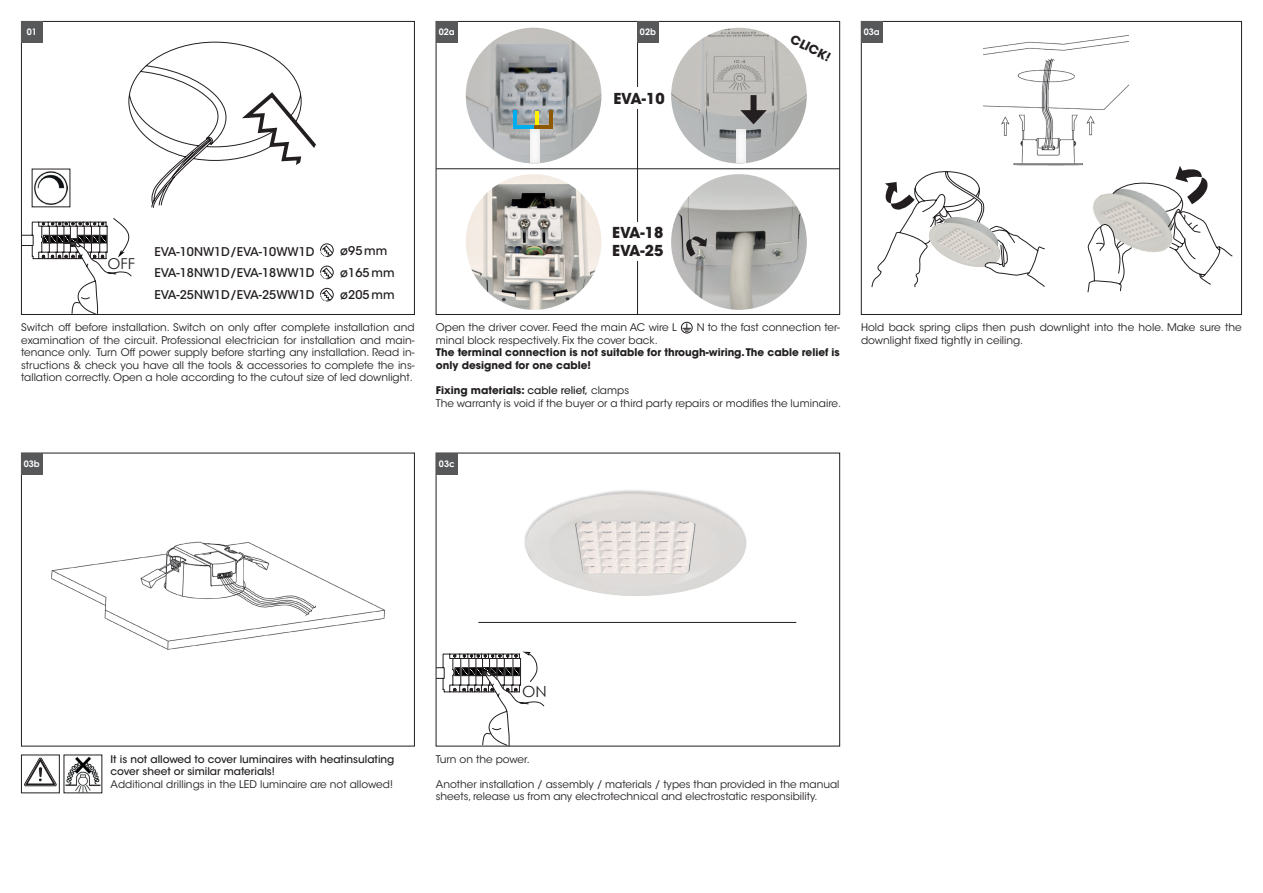
<style>
.page{position:relative;width:1263px;height:893px;background:#fff}
.page>*{position:absolute;margin:0;border:0;box-sizing:border-box;transform-origin:0 0}
.t1{font:15.3px "Century Gothic";color:#231f20}
.t2{font:700 15px/18px "ITC Avant Garde Std";color:#231f20}
.t3{font:15px "Century Gothic";color:#231f20}
.t4{font:700 12.3px "ITC Avant Garde Std";color:#231f20}
.t5{font:500 12px/22.2px "ITC Avant Garde Std";color:#231f20}
.t6{font:10.5px/12.6px "ITC Avant Garde Std";color:#231f20}
.t7{font:700 10.5px/12.6px "ITC Avant Garde Std";color:#231f20}
.t8{font:500 10.5px/12.6px "ITC Avant Garde Std";color:#231f20}
.t9{font:700 9px "Century Gothic";color:#fff}
.s1{font-weight:700}
.s2{font-weight:500}
</style>
<div class="page">
<div style="left:21px;top:453px;width:394px;height:293px;border:1px solid #231f20"></div>
<div style="left:861px;top:21px;width:381px;height:294px;border:1px solid #231f20"></div>
<svg style="left:24px;top:758px;width:33px;height:28px"></svg>
<div style="left:21px;top:755px;width:39px;height:38px;border:1px solid #231f20"></div>
<img style="left:66px;top:757px;width:34px;height:34px">
<div style="left:21px;top:21px;width:22px;height:22px;background:#57585a"></div>
<svg style="left:320px;top:266px;width:14px;height:13px"></svg>
<svg style="left:320px;top:288px;width:14px;height:13px"></svg>
<svg style="left:320px;top:243px;width:14px;height:14px"></svg>
<div style="left:681px;top:322px;width:11px;height:11px;border:1px solid #231f20;border-radius:50%"></div>
<svg style="left:683px;top:324px;width:8px;height:8px"></svg>
<div style="left:861px;top:21px;width:21px;height:22px;background:#57585a"></div>
<svg style="left:436px;top:652px;width:108px;height:94px"></svg>
<div style="left:21px;top:453px;width:22px;height:21px;background:#57585a"></div>
<div style="left:436px;top:453px;width:21px;height:21px;background:#57585a"></div>
<svg style="left:871px;top:171px;width:174px;height:116px"></svg>
<img style="left:524px;top:490px;width:223px;height:106px">
<hr style="left:478px;top:622px;width:318px;height:1px;background:#231f20">
<img style="left:983px;top:35px;width:146px;height:137px">
<img style="left:51px;top:541px;width:334px;height:109px">
<div style="left:436px;top:21px;width:404px;height:294px;border:1px solid #231f20"></div>
<div style="left:436px;top:21px;width:21px;height:22px;background:#57585a"></div>
<hr style="left:637px;top:22px;width:1px;height:292px;background:#231f20">
<div style="left:637px;top:21px;width:22px;height:22px;background:#57585a"></div>
<img style="left:466px;top:28px;width:135px;height:135px;border-radius:68px">
<img style="left:671px;top:28px;width:136px;height:135px;border-radius:68px">
<hr style="left:436px;top:169px;width:403px;height:1px;background:#231f20">
<img style="left:466px;top:174px;width:135px;height:136px;border-radius:68px">
<img style="left:671px;top:174px;width:136px;height:136px;border-radius:68px">
<div style="left:613px;top:87px;width:52px;height:22px;background:#fff"></div>
<div style="left:606px;top:223px;width:63px;height:38px;background:#fff"></div>
<hr style="left:514px;top:110px;width:3px;height:19px;background:#00aeef">
<hr style="left:536px;top:111px;width:3px;height:18px;background:#fff101">
<hr style="left:549px;top:110px;width:4px;height:19px;background:#8e5900">
<div style="left:734px;top:128px;width:14px;height:36px;background:#231f20;opacity:.15"></div>
<hr style="left:517px;top:125px;width:17px;height:4px;background:#00aeef">
<hr style="left:535px;top:125px;width:14px;height:4px;background:#8e5900">
<div style="left:528px;top:128px;width:14px;height:36px;background:#231f20;opacity:.15"></div>
<svg style="left:685px;top:232px;width:22px;height:25px"></svg>
<div style="left:750px;top:95px;width:6px;height:20px;background:#231f20"></div>
<svg style="left:740px;top:110px;width:27px;height:14px"></svg>
<svg style="left:789px;top:50px;width:9px;height:12px"></svg>
<img style="left:35px;top:172px;width:32px;height:32px">
<svg style="left:21px;top:217px;width:111px;height:98px"></svg>
<svg style="left:1087px;top:165px;width:146px;height:127px"></svg>
<svg style="left:128px;top:41px;width:188px;height:167px"></svg>
<p class="t9" style="left:27px;top:25px;width:12px">01</p>
<p class="t9" style="left:439px;top:25px;width:18px">02a</p>
<p class="t9" style="left:640px;top:25px;width:18px">02b</p>
<h2 class="t2" style="left:613px;top:89px;width:53px">EVA-10</h2>
<p class="t4" style="left:795px;top:31px;width:45px;rotate:27deg">CLICK!</p>
<p class="t9" style="left:864px;top:25px;width:18px">03a</p>
<h2 class="t3" style="left:107px;top:253px;width:29px">OFF</h2>
<p class="t5" style="left:154px;top:240px;width:162px">EVA-10NW1D/EVA-10WW1D</p>
<p class="t5" style="left:154px;top:262px;width:162px">EVA-18NW1D/EVA-18WW1D</p>
<p class="t5" style="left:154px;top:284px;width:162px">EVA-25NW1D/EVA-25WW1D</p>
<p class="t5" style="left:340px;top:239px;width:49px">ø95mm</p>
<p class="t5" style="left:340px;top:261px;width:56px">ø165mm ø205mm</p>
<p class="t6" style="left:21px;top:321px;width:395px;text-align:justify">Switch off before installation. Switch on only after complete installation and examination of the circuit. Professional electrician for installation and main&shy;tenance only. Turn Off power supply before starting any installation. Read in&shy;structions &amp; check you have all the tools &amp; accessories to complete the ins&shy;tallation correctly. Open a hole according to the cutout size of led downlight.</p>
<h2 class="t2" style="left:612px;top:224px;width:53px">EVA-18<br>EVA-25</h2>
<p class="t6" style="left:436px;top:321px;width:242px">Open the driver cover. Feed the main AC wire L</p>
<p class="t6" style="left:697px;top:321px;width:145px">N to the fast connection ter-</p>
<p class="t6" style="left:436px;top:334px;width:223px">minal block respectively. Fix the cover back.</p>
<p class="t7" style="left:436px;top:346px;width:405px">The terminal connection is not suitable for through-wiring. The cable relief is only designed for one cable!</p>
<p class="t6" style="left:436px;top:384px;width:407px"><span class="s1">Fixing materials:</span> <span class="s2">cable relief,</span> clamps<br>The warranty is void if the buyer or a third party repairs or modifies the luminaire.</p>
<p class="t9" style="left:24px;top:457px;width:18px">03b</p>
<p class="t9" style="left:439px;top:457px;width:17px">03c</p>
<p class="t6" style="left:861px;top:321px;width:382px">Hold back spring clips then push downlight into the hole. Make sure the downlight fixed tightly in ceiling.</p>
<p class="t8" style="left:111px;top:752px;width:285px">It is not allowed to cover luminaires with heatinsulating cover sheet or similar materials!</p>
<p class="t6" style="left:111px;top:778px;width:284px">Additional drillings in the LED luminaire are not allowed!</p>
<h1 class="t1" style="left:522px;top:681px;width:26px">ON</h1>
<p class="t6" style="left:436px;top:753px;width:95px">Turn on the power.</p>
<p class="t6" style="left:436px;top:778px;width:405px">Another installation / assembly / materials / types than provided in the manual sheets, release us from any electrotechnical and electrostatic responsibility.</p>
</div>
